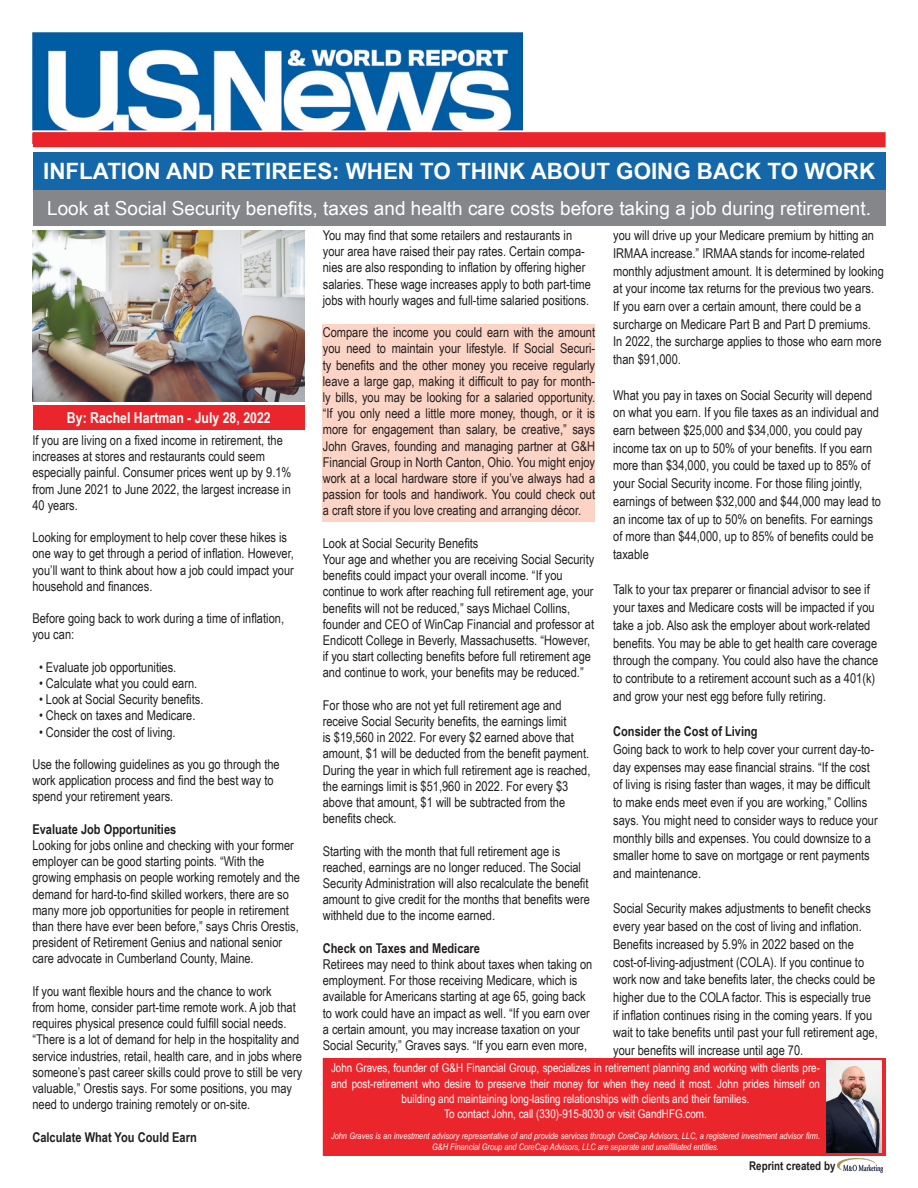
<style>
.page{position:relative;width:918px;height:1188px;background:#fff}
.page>*{position:absolute;margin:0;border:0;box-sizing:border-box;transform-origin:0 0}
.t1{font:700 22.5px "Arial Narrow";color:#fff;scale:1.21 1}
.t2{font:19.35px "Arial Narrow";color:#fff;scale:1.2 1}
.t3{font:700 15px "Arial Narrow";color:#fff}
.Highlighted_Text{font:13.5px/16.2px "Arial Narrow";color:#231f20}
.t4{font:700 13.5px "Arial Narrow";color:#231f20}
.t5{font:12px/15.8px "Arial Narrow";color:#fff;text-align:center}
.t6{font:700 12px "Arial Narrow";color:#231f20}
.t7{font:italic 9px/10.8px "Arial Narrow";color:#fff;text-align:center}
</style>
<div class="page">
<img style="left:837px;top:1159px;width:45px;height:13px">
<div style="left:323px;top:324px;width:272px;height:198px;background:#fbd4c5"></div>
<div style="left:33px;top:405px;width:272px;height:25px;background:#ea262c"></div>
<img style="left:33px;top:230px;width:272px;height:171px">
<div style="left:323px;top:1058px;width:563px;height:98px;background:#ea262c"></div>
<img style="left:827px;top:1060px;width:54px;height:93px">
<img style="left:33px;top:33px;width:489px;height:98px">
<div style="left:33px;top:152px;width:853px;height:39px;background:#1468a9"></div>
<div style="left:33px;top:132px;width:853px;height:15px;background:#ea242a"></div>
<div style="left:33px;top:191px;width:853px;height:35px;background:#848689"></div>
<p class="t1" style="left:43px;top:154px;width:689px">INFLATION AND RETIREES: WHEN TO THINK ABOUT GOING BACK TO WORK</p>
<p class="t2" style="left:47px;top:194px;width:688px">Look at Social Security benefits, taxes and health care costs before taking a job during retirement.</p>
<p class="t3" style="left:67px;top:406px;width:205px">By: Rachel Hartman - July 28, 2022</p>
<p class="Highlighted_Text" style="left:32px;top:432px;width:261px">If you are living on a fixed income in retirement, the increases at stores and restaurants could seem especially painful. Consumer prices went up by 9.1% from June 2021 to June 2022, the largest increase in 40 years.</p>
<p class="Highlighted_Text" style="left:32px;top:529px;width:263px">Looking for employment to help cover these hikes is one way to get through a period of inflation. However, you’ll want to think about how a job could impact your household and finances.</p>
<p class="Highlighted_Text" style="left:32px;top:610px;width:253px">Before going back to work during a time of inflation, you can:</p>
<p class="Highlighted_Text" style="left:39px;top:659px;width:139px">• Evaluate job opportunities.</p>
<p class="Highlighted_Text" style="left:39px;top:675px;width:160px">• Calculate what you could earn.</p>
<p class="Highlighted_Text" style="left:39px;top:691px;width:166px">• Look at Social Security benefits.</p>
<p class="Highlighted_Text" style="left:39px;top:707px;width:158px">• Check on taxes and Medicare.</p>
<p class="Highlighted_Text" style="left:39px;top:723px;width:138px">• Consider the cost of living.</p>
<p class="Highlighted_Text" style="left:32px;top:756px;width:249px">Use the following guidelines as you go through the work application process and find the best way to spend your retirement years.</p>
<p class="t4" style="left:32px;top:819px;width:145px">Evaluate Job Opportunities</p>
<p class="Highlighted_Text" style="left:32px;top:837px;width:269px">Looking for jobs online and checking with your former employer can be good starting points. “With the growing emphasis on people working remotely and the demand for hard-to-find skilled workers, there are so many more job opportunities for people in retirement than there have ever been before,” says Chris Orestis, president of Retirement Genius and national senior care advocate in Cumberland County, Maine.</p>
<p class="Highlighted_Text" style="left:32px;top:983px;width:271px">If you want flexible hours and the chance to work<br>from home, consider part-time remote work. A job that requires physical presence could fulfill social needs. “There is a lot of demand for help in the hospitality and service industries, retail, health care, and in jobs where someone’s past career skills could prove to still be very valuable,” Orestis says. For some positions, you may need to undergo training remotely or on-site.</p>
<p class="t4" style="left:32px;top:1127px;width:166px">Calculate What You Could Earn</p>
<p class="Highlighted_Text" style="left:323px;top:227px;width:270px">You may find that some retailers and restaurants in your area have raised their pay rates. Certain compa&shy;nies are also responding to inflation by offering higher salaries. These wage increases apply to both part-time jobs with hourly wages and full-time salaried positions.</p>
<p class="Highlighted_Text" style="left:323px;top:324px;width:274px;text-align:justify">Compare the income you could earn with the amount you need to maintain your lifestyle. If Social Securi&shy;ty benefits and the other money you receive regularly leave a large gap, making it difficult to pay for month&shy;ly bills, you may be looking for a salaried opportunity. “If you only need a little more money, though, or it is more for engagement than salary, be creative,” says John Graves, founding and managing partner at G&amp;H Financial Group in North Canton, Ohio. You might enjoy work at a local hardware store if you’ve always had a passion for tools and handiwork. You could check out a craft store if you love creating and arranging décor.</p>
<p class="Highlighted_Text" style="left:323px;top:535px;width:157px">Look at Social Security Benefits</p>
<p class="Highlighted_Text" style="left:323px;top:551px;width:273px">Your age and whether you are receiving Social Security benefits could impact your overall income. “If you continue to work after reaching full retirement age, your benefits will not be reduced,” says Michael Collins, founder and CEO of WinCap Financial and professor at Endicott College in Beverly, Massachusetts. “However, if you start collecting benefits before full retirement age and continue to work, your benefits may be reduced.”</p>
<p class="Highlighted_Text" style="left:323px;top:697px;width:269px">For those who are not yet full retirement age and receive Social Security benefits, the earnings limit<br>is $19,560 in 2022. For every $2 earned above that amount, $1 will be deducted from the benefit payment.<br>During the year in which full retirement age is reached, the earnings limit is $51,960 in 2022. For every $3 above that amount, $1 will be subtracted from the benefits check.</p>
<p class="Highlighted_Text" style="left:323px;top:842px;width:269px">Starting with the month that full retirement age is reached, earnings are no longer reduced. The Social Security Administration will also recalculate the benefit amount to give credit for the months that benefits were withheld due to the income earned.</p>
<p class="t4" style="left:323px;top:938px;width:159px">Check on Taxes and Medicare</p>
<p class="Highlighted_Text" style="left:323px;top:956px;width:271px">Retirees may need to think about taxes when taking on employment. For those receiving Medicare, which is available for Americans starting at age 65, going back to work could have an impact as well. “If you earn over a certain amount, you may increase taxation on your Social Security,” Graves says. “If you earn even more,</p>
<p class="Highlighted_Text" style="left:613px;top:226px;width:272px;line-height:17.7px">you will drive up your Medicare premium by hitting an IRMAA increase.” IRMAA stands for income-related monthly adjustment amount. It is determined by looking at your income tax returns for the previous two years.<br>If you earn over a certain amount, there could be a surcharge on Medicare Part B and Part D premiums.<br>In 2022, the surcharge applies to those who earn more than $91,000.</p>
<p class="Highlighted_Text" style="left:613px;top:385px;width:269px;line-height:17.7px">What you pay in taxes on Social Security will depend on what you earn. If you file taxes as an individual and earn between $25,000 and $34,000, you could pay income tax on up to 50% of your benefits. If you earn more than $34,000, you could be taxed up to 85% of your Social Security income. For those filing jointly, earnings of between $32,000 and $44,000 may lead to an income tax of up to 50% on benefits. For earnings of more than $44,000, up to 85% of benefits could be taxable</p>
<p class="Highlighted_Text" style="left:613px;top:580px;width:267px;line-height:17.7px">Talk to your tax preparer or financial advisor to see if your taxes and Medicare costs will be impacted if you take a job. Also ask the employer about work-related benefits. You may be able to get health care coverage through the company. You could also have the chance to contribute to a retirement account such as a 401(k) and grow your nest egg before fully retiring.</p>
<p class="t4" style="left:613px;top:721px;width:146px">Consider the Cost of Living</p>
<p class="Highlighted_Text" style="left:613px;top:740px;width:266px;line-height:17.7px">Going back to work to help cover your current day-to&shy;day expenses may ease financial strains. “If the cost of living is rising faster than wages, it may be difficult to make ends meet even if you are working,” Collins says. You might need to consider ways to reduce your monthly bills and expenses. You could downsize to a smaller home to save on mortgage or rent payments and maintenance.</p>
<p class="Highlighted_Text" style="left:613px;top:899px;width:266px;line-height:17.7px">Social Security makes adjustments to benefit checks every year based on the cost of living and inflation.<br>Benefits increased by 5.9% in 2022 based on the cost-of-living-adjustment (COLA). If you continue to work now and take benefits later, the checks could be higher due to the COLA factor. This is especially true if inflation continues rising in the coming years. If you wait to take benefits until past your full retirement age, your benefits will increase until age 70.</p>
<p class="t5" style="left:331px;top:1059px;width:491px">John Graves, founder of G&amp;H Financial Group, specializes in retirement planning and working with clients pre&shy;and post-retirement who desire to preserve their money for when they need it most. John prides himself on building and maintaining long-lasting relationships with clients and their families.</p>
<p class="t5" style="left:444px;top:1105px;width:264px">To contact John, call (330)-915-8030 or visit GandHFG.com.</p>
<p class="t7" style="left:331px;top:1131px;width:491px">John Graves is an investment advisory representative of and provide services through CoreCap Advisors, LLC, a registered investment advisor firm.<br>G&amp;H Financial Group and CoreCap Advisors, LLC are separate and unaffiliated entities.</p>
<p class="t6" style="left:749px;top:1157px;width:88px">Reprint created by</p>
</div>
